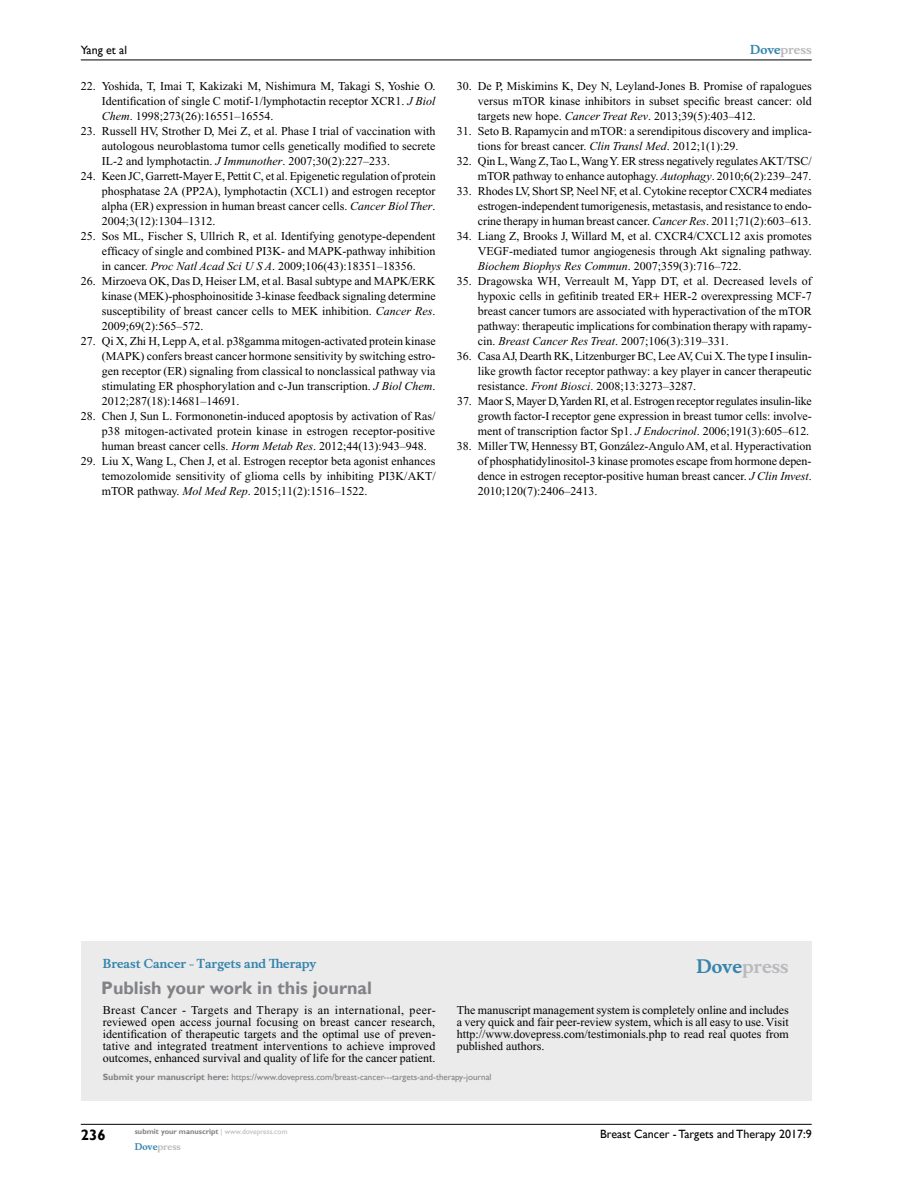
<style>
.page{position:relative;width:918px;height:1188px;background:#fff}
.page>*{position:absolute;margin:0;border:0;box-sizing:border-box;transform-origin:0 0}
.t1{font:700 18px "Gill Sans";color:#808285}
.t2{font:700 18px "Musee";color:#b8babc}
.t3{font:700 15px "Gill Sans";color:#000}
.t4{font:12px/15px "Times New Roman";color:#000;text-align:justify}
.t5{font:12px "Gill Sans";color:#000}
.t6{font:700 12px "Musee";color:#3785ad}
.t7{font:700 12px "Musee";color:#b8babc}
.t8{font:9px "Gill Sans";color:#808285}
.t9{font:700 9px "Musee";color:#b8babc}
.t10{font:700 7.5px "Gill Sans";color:#808285}
.s1{font-style:italic}
.s2{color:#3785ad}
.s3{font-weight:700}
.s4{font-weight:400;color:#b8babc}
</style>
<div class="page">
<div style="left:81px;top:941px;width:731px;height:160px;background:#ebebec"></div>
<hr style="left:81px;top:1124px;width:731px;height:1px;background:#000">
<hr style="left:81px;top:60px;width:731px;height:1px;background:#000">
<p class="t5" style="left:81px;top:43px;width:48px">Yang et al</p>
<p class="t4" style="left:102px;top:79px;width:335px;text-indent:-21px">22. Yoshida, T, Imai T, Kakizaki M, Nishimura M, Takagi S, Yoshie O.<br>Identification of single C motif-1/lymphotactin receptor XCR1. <span class="s1">J Biol Chem</span>. 1998;273(26):16551–16554.</p>
<p class="t4" style="left:102px;top:124px;width:335px;text-indent:-21px">23. Russell HV, Strother D, Mei Z, et al. Phase I trial of vaccination with autologous neuroblastoma tumor cells genetically modified to secrete IL-2 and lymphotactin. <span class="s1">J Immunother</span>. 2007;30(2):227–233.</p>
<p class="t4" style="left:102px;top:169px;width:336px;text-indent:-21px">24. Keen JC, Garrett-Mayer E, Pettit C, et al. Epigenetic regulation of protein phosphatase 2A (PP2A), lymphotactin (XCL1) and estrogen receptor alpha (ER) expression in human breast cancer cells. <span class="s1">Cancer Biol Ther</span>.<br>2004;3(12):1304–1312.</p>
<p class="t4" style="left:102px;top:229px;width:335px;text-indent:-21px">25. Sos ML, Fischer S, Ullrich R, et al. Identifying genotype-dependent efficacy of single and combined PI3K- and MAPK-pathway inhibition in cancer. <span class="s1">Proc Natl Acad Sci U S A</span>. 2009;106(43):18351–18356.</p>
<p class="t4" style="left:102px;top:274px;width:335px;text-indent:-21px">26. Mirzoeva OK, Das D, Heiser LM, et al. Basal subtype and MAPK/ERK kinase (MEK)-phosphoinositide 3-kinase feedback signaling determine susceptibility of breast cancer cells to MEK inhibition. <span class="s1">Cancer Res</span>.<br>2009;69(2):565–572.</p>
<p class="t4" style="left:102px;top:334px;width:335px;text-indent:-21px">27. Qi X, Zhi H, Lepp A, et al. p38gamma mitogen-activated protein kinase (MAPK) confers breast cancer hormone sensitivity by switching estro&shy;gen receptor (ER) signaling from classical to nonclassical pathway via stimulating ER phosphorylation and c-Jun transcription. <span class="s1">J Biol Chem</span>.<br>2012;287(18):14681–14691.</p>
<p class="t4" style="left:102px;top:409px;width:335px;text-indent:-21px">28. Chen J, Sun L. Formononetin-induced apoptosis by activation of Ras/ p38 mitogen-activated protein kinase in estrogen receptor-positive human breast cancer cells. <span class="s1">Horm Metab Res</span>. 2012;44(13):943–948.</p>
<p class="t4" style="left:102px;top:454px;width:336px;text-indent:-21px">29. Liu X, Wang L, Chen J, et al. Estrogen receptor beta agonist enhances temozolomide sensitivity of glioma cells by inhibiting PI3K/AKT/ mTOR pathway. <span class="s1">Mol Med Rep</span>. 2015;11(2):1516–1522.</p>
<p class="t7" style="left:750px;top:43px;width:63px"><span class="s2">Dove</span>press</p>
<p class="t4" style="left:478px;top:79px;width:335px;text-indent:-21px">30. De P, Miskimins K, Dey N, Leyland-Jones B. Promise of rapalogues versus mTOR kinase inhibitors in subset specific breast cancer: old targets new hope. <span class="s1">Cancer Treat Rev</span>. 2013;39(5):403–412.</p>
<p class="t4" style="left:478px;top:124px;width:335px;text-indent:-21px">31. Seto B. Rapamycin and mTOR: a serendipitous discovery and implica&shy;tions for breast cancer. <span class="s1">Clin Transl Med</span>. 2012;1(1):29.</p>
<p class="t4" style="left:457px;top:154px;width:356px;text-align:right">32. Qin L, Wang Z, Tao L, Wang Y. ER stress negatively regulates AKT/TSC/ mTOR pathway to enhance autophagy. <span class="s1">Autophagy</span>. 2010;6(2):239–247.</p>
<p class="t4" style="left:478px;top:184px;width:335px;text-indent:-21px">33. Rhodes LV, Short SP, Neel NF, et al. Cytokine receptor CXCR4 mediates estrogen-independent tumorigenesis, metastasis, and resistance to endo&shy;crine therapy in human breast cancer. <span class="s1">Cancer Res</span>. 2011;71(2):603–613.</p>
<p class="t4" style="left:478px;top:229px;width:335px;text-indent:-21px">34. Liang Z, Brooks J, Willard M, et al. CXCR4/CXCL12 axis promotes VEGF-mediated tumor angiogenesis through Akt signaling pathway.<br><span class="s1">Biochem Biophys Res Commun</span>. 2007;359(3):716–722.</p>
<p class="t4" style="left:478px;top:274px;width:335px;text-indent:-21px">35. Dragowska WH, Verreault M, Yapp DT, et al. Decreased levels of hypoxic cells in gefitinib treated ER HER-2 overexpressing MCF-7 breast cancer tumors are associated with hyperactivation of the mTOR pathway: therapeutic implications for combination therapy with rapamy&shy;cin. <span class="s1">Breast Cancer Res Treat</span>. 2007;106(3):319–331.</p>
<p class="t4" style="left:478px;top:349px;width:335px;text-indent:-21px">36. Casa AJ, Dearth RK, Litzenburger BC, Lee AV, Cui X. The type I insulin&shy;like growth factor receptor pathway: a key player in cancer therapeutic resistance. <span class="s1">Front Biosci</span>. 2008;13:3273–3287.</p>
<p class="t4" style="left:478px;top:394px;width:336px;text-indent:-21px">37. Maor S, Mayer D, Yarden RI, et al. Estrogen receptor regulates insulin-like growth factor-I receptor gene expression in breast tumor cells: involve&shy;ment of transcription factor Sp1. <span class="s1">J Endocrinol</span>. 2006;191(3):605–612.</p>
<p class="t4" style="left:478px;top:439px;width:335px;text-indent:-21px">38. Miller TW, Hennessy BT, González-Angulo AM, et al. Hyperactivation of phosphatidylinositol-3 kinase promotes escape from hormone depen&shy;dence in estrogen receptor-positive human breast cancer. <span class="s1">J Clin Invest</span>.<br>2010;120(7):2406–2413.</p>
<p class="t6" style="left:103px;top:956px;width:215px">Breast Cancer - Targets and Therapy</p>
<h1 class="t1" style="left:101px;top:977px;width:272px">Publish your work in this journal</h1>
<h1 class="t2" style="left:697px;top:955px;width:94px"><span class="s2">Dove</span>press</h1>
<p class="t4" style="left:103px;top:1004px;width:334px;line-height:12px">Breast Cancer - Targets and Therapy is an international, peer&shy;reviewed open access journal focusing on breast cancer research, identification of therapeutic targets and the optimal use of preven&shy;tative and integrated treatment interventions to achieve improved outcomes, enhanced survival and quality of life for the cancer patient.</p>
<p class="t4" style="left:457px;top:1004px;width:334px;line-height:12px">The manuscript management system is completely online and includes a very quick and fair peer-review system, which is all easy to use. Visit http://www.dovepress.com/testimonials.php to read real quotes from published authors.</p>
<p class="t8" style="left:103px;top:1072px;width:390px"><span class="s3">Submit your manuscript here:</span> https://www.dovepress.com/breast-cancer---targets-and-therapy-journal</p>
<p class="t3" style="left:81px;top:1126px;width:26px">236</p>
<p class="t10" style="left:135px;top:1127px;width:154px">submit your manuscript <span class="s4">| www.dovepress.com</span></p>
<p class="t9" style="left:135px;top:1141px;width:48px"><span class="s2">Dove</span>press</p>
<p class="t5" style="left:600px;top:1127px;width:213px">Breast Cancer - Targets and Therapy 2017:9</p>
</div>
